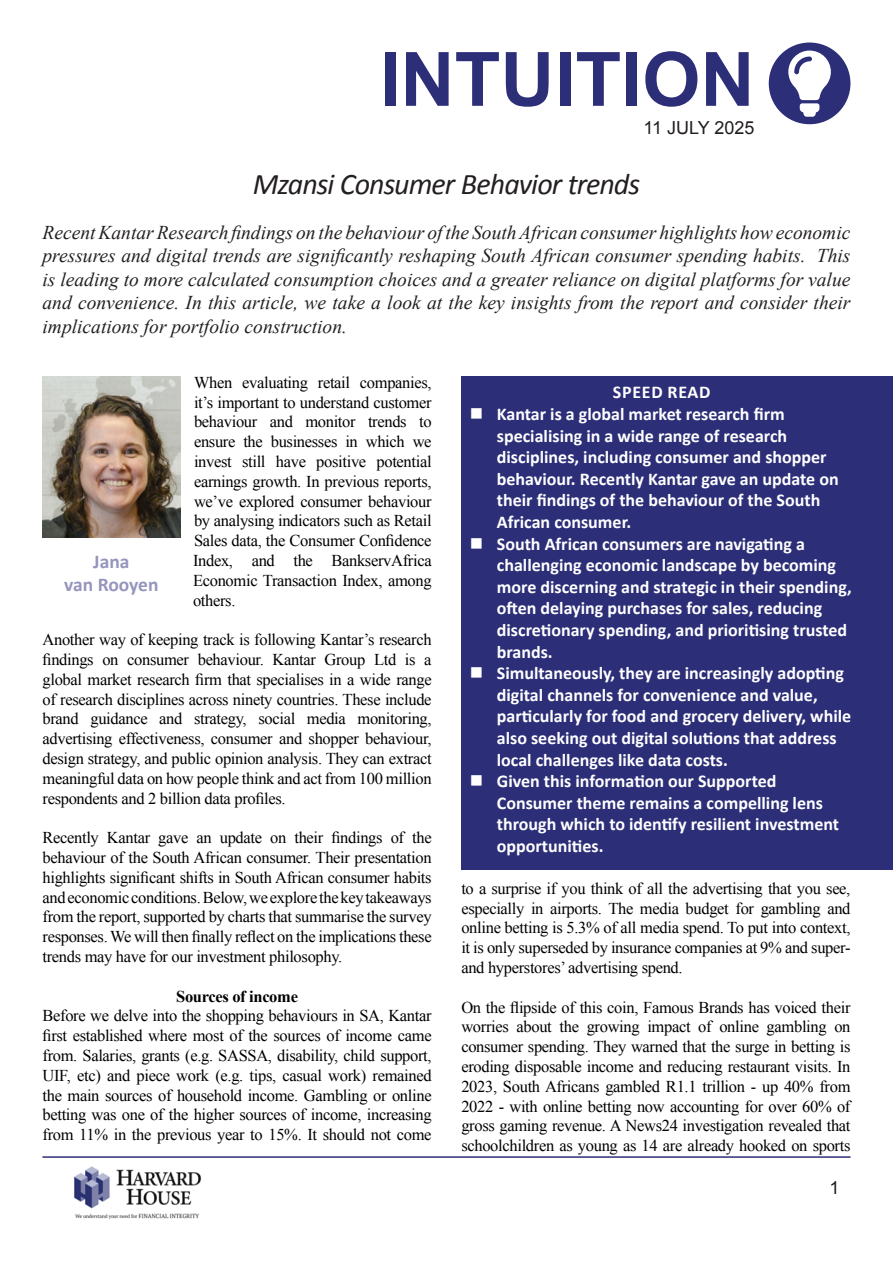
<style>
.page{position:relative;width:893px;height:1263px;background:#fff}
.page>*{position:absolute;margin:0;border:0;box-sizing:border-box;transform-origin:0 0}
.t1{font:700 75px "Arial";color:#2c2e78}
.t2{font:italic 30px "Calibri";letter-spacing:-.035em;color:#231f20}
.t3{font:italic 19.5px/23.4px "Times New Roman";color:#231f20;text-align:justify}
.t4{font:700 19.5px/23.4px "Calibri";color:#9595bd;text-align:center}
.t5{font:700 18px/21.6px "Calibri";color:#fff}
.t6{font:18px "Arial";color:#231f20}
.t7{font:16.5px/19.8px "Times New Roman";letter-spacing:-.02em;color:#000;text-align:justify}
.t8{font:700 16.5px "Times New Roman";letter-spacing:-.02em;color:#000}
</style>
<div class="page">
<img style="left:74px;top:1166px;width:127px;height:54px">
<div style="left:769px;top:43px;width:81px;height:81px;background:#2c2e78;border-radius:50%"></div>
<svg style="left:788px;top:50px;width:43px;height:67px"></svg>
<div style="left:461px;top:376px;width:432px;height:494px;background:#2c2e78"></div>
<hr style="left:43px;top:1157px;width:807px;height:1px;background:#2c2e78">
<img style="left:43px;top:376px;width:137px;height:162px">
<h1 class="t1" style="left:380px;top:30px;width:377px">INTUITION</h1>
<p class="t6" style="left:643px;top:116px;width:113px">11 JULY 2025</p>
<h2 class="t2" style="left:253px;top:163px;width:389px">Mzansi Consumer Behavior trends</h2>
<p class="t3" style="left:43px;top:220px;width:809px">Recent Kantar Research findings on the behaviour of the South African consumer highlights how economic pressures and digital trends are significantly reshaping South African consumer spending habits. This is leading to more calculated consumption choices and a greater reliance on digital platforms for value and convenience. In this article, we take a look at the key insights from the report and consider their implications for portfolio construction.</p>
<p class="t7" style="left:193px;top:372px;width:240px">When evaluating retail companies, it’s important to understand customer behaviour and monitor trends to ensure the businesses in which we invest still have positive potential earnings growth. In previous reports, we’ve explored consumer behaviour by analysing indicators such as Retail Sales data, the Consumer Confidence Index, and the BankservAfrica Economic Transaction Index, among others.</p>
<p class="t7" style="left:43px;top:629px;width:391px">Another way of keeping track is following Kantar’s research findings on consumer behaviour. Kantar Group Ltd is a global market research firm that specialises in a wide range of research disciplines across ninety countries. These include brand guidance and strategy, social media monitoring, advertising effectiveness, consumer and shopper behaviour, design strategy, and public opinion analysis. They can extract meaningful data on how people think and act from 100 million respondents and 2 billion data profiles.</p>
<p class="t7" style="left:43px;top:827px;width:391px">Recently Kantar gave an update on their findings of the behaviour of the South African consumer. Their presentation highlights significant shifts in South African consumer habits and economic conditions. Below, we explore the key takeaways from the report, supported by charts that summarise the survey responses. We will then finally reflect on the implications these trends may have for our investment philosophy.</p>
<p class="t8" style="left:176px;top:985px;width:123px">Sources of income</p>
<p class="t7" style="left:43px;top:1006px;width:391px">Before we delve into the shopping behaviours in SA, Kantar first established where most of the sources of income came from. Salaries, grants (e.g. SASSA, disability, child support, UIF, etc) and piece work (e.g. tips, casual work) remained the main sources of household income. Gambling or online betting was one of the higher sources of income, increasing from 11% in the previous year to 15%. It should not come</p>
<p class="t4" style="left:64px;top:549px;width:96px">Jana<br>van Rooyen</p>
<p class="t5" style="left:497px;top:381px;width:356px;text-indent:116px">SPEED READ<br>Kantar is a global market research firm specialising in a wide range of research disciplines, including consumer and shopper behaviour. Recently Kantar gave an update on their findings of the behaviour of the South African consumer.<br>South African consumers are navigating a challenging economic landscape by becoming more discerning and strategic in their spending, often delaying purchases for sales, reducing discretionary spending, and prioritising trusted brands.<br>Simultaneously, they are increasingly adopting digital channels for convenience and value, particularly for food and grocery delivery, while also seeking out digital solutions that address local challenges like data costs.<br>Given this information our Supported Consumer theme remains a compelling lens through which to identify resilient investment opportunities.</p>
<p class="t7" style="left:461px;top:878px;width:391px">to a surprise if you think of all the advertising that you see, especially in airports. The media budget for gambling and online betting is 5.3% of all media spend. To put into context, it is only superseded by insurance companies at 9% and super&shy;and hyperstores’ advertising spend.</p>
<p class="t7" style="left:461px;top:997px;width:391px">On the flipside of this coin, Famous Brands has voiced their worries about the growing impact of online gambling on consumer spending. They warned that the surge in betting is eroding disposable income and reducing restaurant visits. In 2023, South Africans gambled R1.1 trillion - up 40% from 2022 - with online betting now accounting for over 60% of gross gaming revenue. A News24 investigation revealed that schoolchildren as young as 14 are already hooked on sports</p>
<p class="t6" style="left:829px;top:1175px;width:12px">1</p>
</div>
